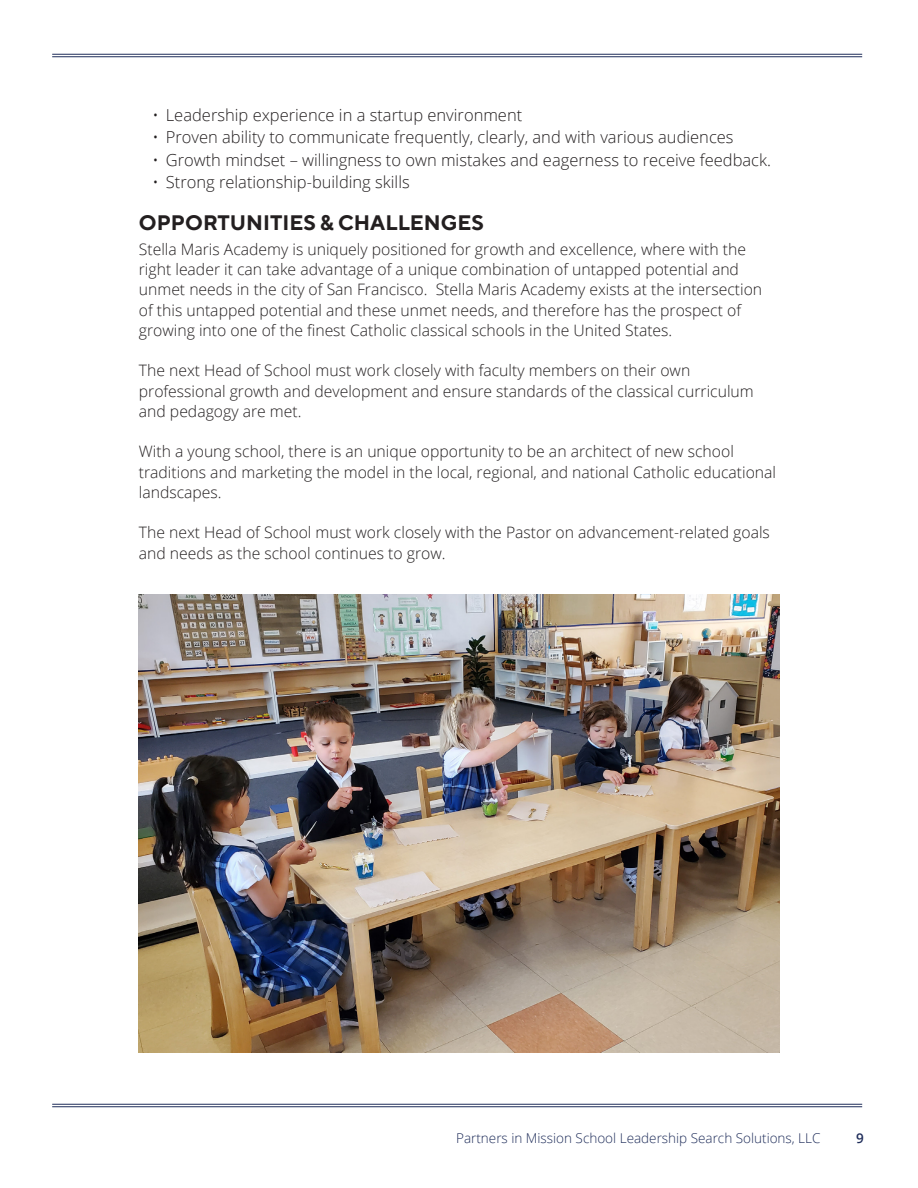
<style>
.page{position:relative;width:918px;height:1188px;background:#fff}
.page>*{position:absolute;margin:0;border:0;box-sizing:border-box;transform-origin:0 0}
.Section_Header{font:700 21px "TT Norms Pro";color:#231f20}
.t1{font:300 16.5px "Open Sans";color:#231f20}
.t2{font:300 15.75px/20.2px "Open Sans";color:#231f20}
.t3{font:300 13.5px "Open Sans";color:#1f2d5a}
.t4{font:600 13.5px "Open Sans";color:#1f2d5a}
</style>
<div class="page">
<hr style="left:52px;top:54px;width:810px;height:1px;background:#1f2d5a">
<hr style="left:52px;top:56px;width:810px;height:1px;background:#1f2d5a">
<hr style="left:52px;top:1104px;width:810px;height:1px;background:#1f2d5a">
<hr style="left:52px;top:1106px;width:810px;height:1px;background:#1f2d5a">
<img style="left:139px;top:594px;width:640px;height:459px">
<p class="t1" style="left:152px;top:103px;width:371px">• Leadership experience in a startup environment</p>
<p class="t1" style="left:152px;top:126px;width:583px">• Proven ability to communicate frequently, clearly, and with various audiences</p>
<p class="t1" style="left:152px;top:148px;width:620px">• Growth mindset – willingness to own mistakes and eagerness to receive feedback.</p>
<p class="t1" style="left:152px;top:171px;width:259px">• Strong relationship-building skills</p>
<p class="Section_Header" style="left:139px;top:209px;width:346px">OPPORTUNITIES &amp; CHALLENGES</p>
<p class="t2" style="left:139px;top:239px;width:625px">Stella Maris Academy is uniquely positioned for growth and excellence, where with the right leader it can take advantage of a unique combination of untapped potential and unmet needs in the city of San Francisco. Stella Maris Academy exists at the intersection of this untapped potential and these unmet needs, and therefore has the prospect of growing into one of the finest Catholic classical schools in the United States.</p>
<p class="t2" style="left:139px;top:360px;width:616px">The next Head of School must work closely with faculty members on their own professional growth and development and ensure standards of the classical curriculum and pedagogy are met.</p>
<p class="t2" style="left:139px;top:441px;width:639px">With a young school, there is an unique opportunity to be an architect of new school traditions and marketing the model in the local, regional, and national Catholic educational landscapes.</p>
<p class="t2" style="left:139px;top:522px;width:633px">The next Head of School must work closely with the Pastor on advancement-related goals and needs as the school continues to grow.</p>
<p class="t3" style="left:456px;top:1129px;width:366px">Partners in Mission School Leadership Search Solutions, LLC</p>
<p class="t4" style="left:856px;top:1128px;width:9px">9</p>
</div>
